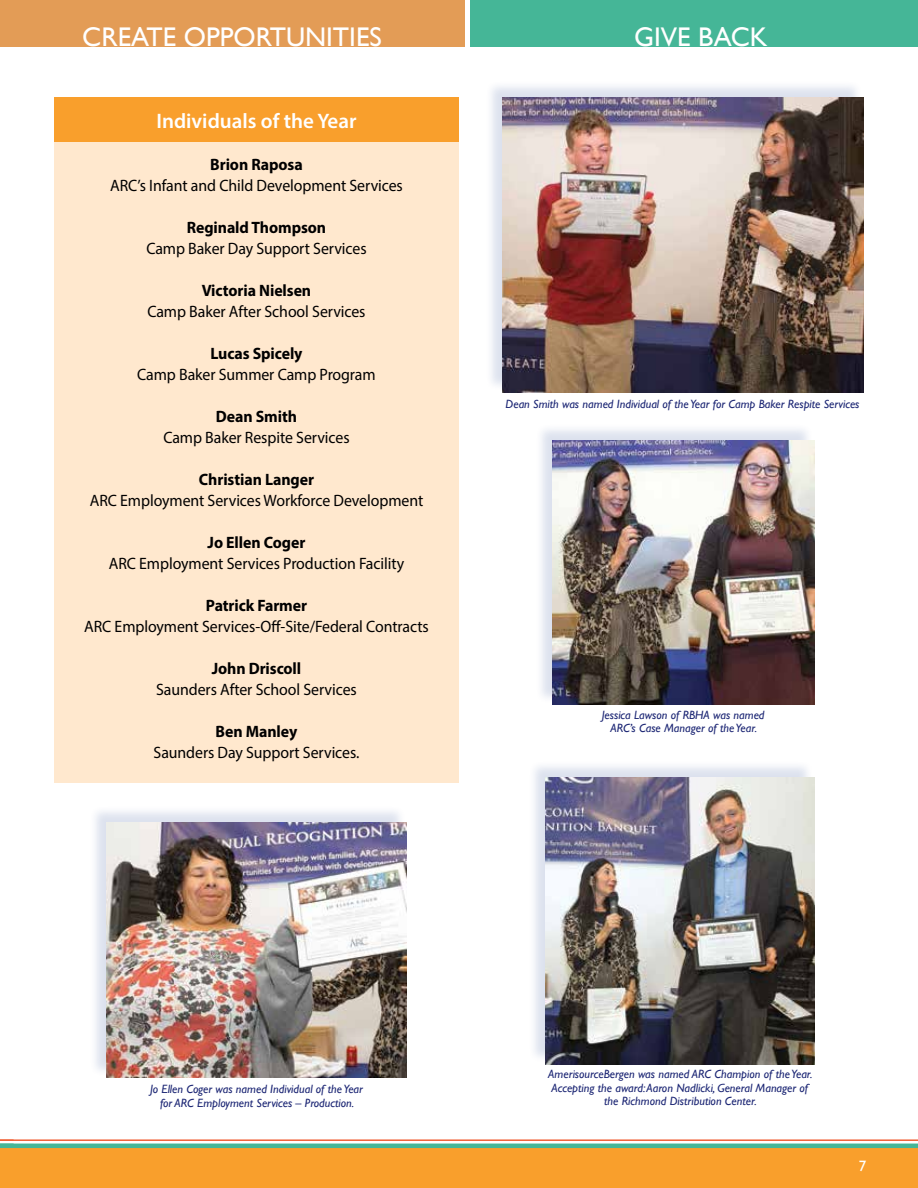
<style>
.page{position:relative;width:918px;height:1188px;background:#fff}
.page>*{position:absolute;margin:0;border:0;box-sizing:border-box;transform-origin:0 0}
.t1{font:27px "Gill Sans";color:#fff}
.t2{font:600 21px "Myriad Pro";color:#fff}
.t3{font:16.5px "Myriad Pro";letter-spacing:-.005em;color:#000;scale:.96 1}
.t4{font:700 16.5px "Myriad Pro";letter-spacing:-.005em;color:#000;scale:.96 1}
.t5{font:15px "Gill Sans";color:#fff}
.t6{font:italic 12px/13.5px "Gill Sans";color:#1c2674;text-align:center}
</style>
<div class="page">
<div style="left:54px;top:97px;width:405px;height:686px;background:#ffe8ce"></div>
<div style="left:54px;top:97px;width:405px;height:45px;background:#f99f2c"></div>
<div style="left:0;top:1148px;width:918px;height:40px;background:#f99f2c"></div>
<hr style="left:0;top:1144px;width:918px;height:4px;background:#45b697">
<hr style="left:0;top:1139px;width:918px;height:2px;background:#f16035">
<div style="left:0;top:0;width:464px;height:46px;background:#e39c56"></div>
<div style="left:470px;top:0;width:448px;height:46px;background:#45b697"></div>
<div style="left:485px;top:80px;width:378px;height:312px;background:#183c8e;opacity:.15"></div>
<img style="left:502px;top:97px;width:362px;height:295px">
<div style="left:528px;top:760px;width:286px;height:303px;background:#183c8e;opacity:.15"></div>
<img style="left:546px;top:777px;width:268px;height:287px">
<div style="left:535px;top:423px;width:278px;height:281px;background:#183c8e;opacity:.15"></div>
<img style="left:552px;top:440px;width:262px;height:265px">
<div style="left:89px;top:806px;width:317px;height:270px;background:#183c8e;opacity:.15"></div>
<img style="left:107px;top:823px;width:299px;height:254px">
<h1 class="t1" style="left:82px;top:21px;width:301px">CREATE OPPORTUNITIES</h1>
<h1 class="t1" style="left:634px;top:21px;width:135px">GIVE BACK</h1>
<p class="t2" style="left:156px;top:108px;width:202px">Individuals of the Year</p>
<p class="t4" style="left:210px;top:154px;width:98px">Brion Raposa</p>
<p class="t3" style="left:110px;top:176px;width:306px">ARC’s Infant and Child Development Services</p>
<p class="t4" style="left:187px;top:217px;width:147px">Reginald Thompson</p>
<p class="t3" style="left:146px;top:239px;width:231px">Camp Baker Day Support Services</p>
<p class="t4" style="left:202px;top:280px;width:116px">Victoria Nielsen</p>
<p class="t3" style="left:147px;top:302px;width:229px">Camp Baker After School Services</p>
<p class="t4" style="left:210px;top:343px;width:98px">Lucas Spicely</p>
<p class="t3" style="left:137px;top:364px;width:250px">Camp Baker Summer Camp Program</p>
<p class="t4" style="left:216px;top:406px;width:86px">Dean Smith</p>
<p class="t3" style="left:163px;top:427px;width:196px">Camp Baker Respite Services</p>
<p class="t4" style="left:199px;top:469px;width:121px">Christian Langer</p>
<p class="t3" style="left:90px;top:490px;width:349px">ARC Employment Services Workforce Development</p>
<p class="t4" style="left:208px;top:532px;width:103px">Jo Ellen Coger</p>
<p class="t3" style="left:109px;top:553px;width:309px">ARC Employment Services Production Facility</p>
<p class="t4" style="left:206px;top:595px;width:107px">Patrick Farmer</p>
<p class="t3" style="left:84px;top:616px;width:361px">ARC Employment Services-Off-Site/Federal Contracts</p>
<p class="t4" style="left:212px;top:658px;width:95px">John Driscoll</p>
<p class="t3" style="left:156px;top:679px;width:210px">Saunders After School Services</p>
<p class="t4" style="left:216px;top:721px;width:87px">Ben Manley</p>
<p class="t3" style="left:154px;top:742px;width:216px">Saunders Day Support Services.</p>
<p class="t6" style="left:506px;top:397px;width:356px">Dean Smith was named Individual of the Year for Camp Baker Respite Services</p>
<p class="t6" style="left:602px;top:708px;width:164px">Jessica Lawson of RBHA was named<br>ARC’s Case Manager of the Year.</p>
<p class="t6" style="left:150px;top:1082px;width:214px">Jo Ellen Coger was named Individual of the Year for ARC Employment Services – Production.</p>
<p class="t6" style="left:548px;top:1068px;width:266px">AmerisourceBergen was named ARC Champion of the Year.<br>Accepting the award: Aaron Nadlicki, General Manager of the Richmond Distribution Center.</p>
<p class="t5" style="left:859px;top:1157px;width:9px">7</p>
</div>
